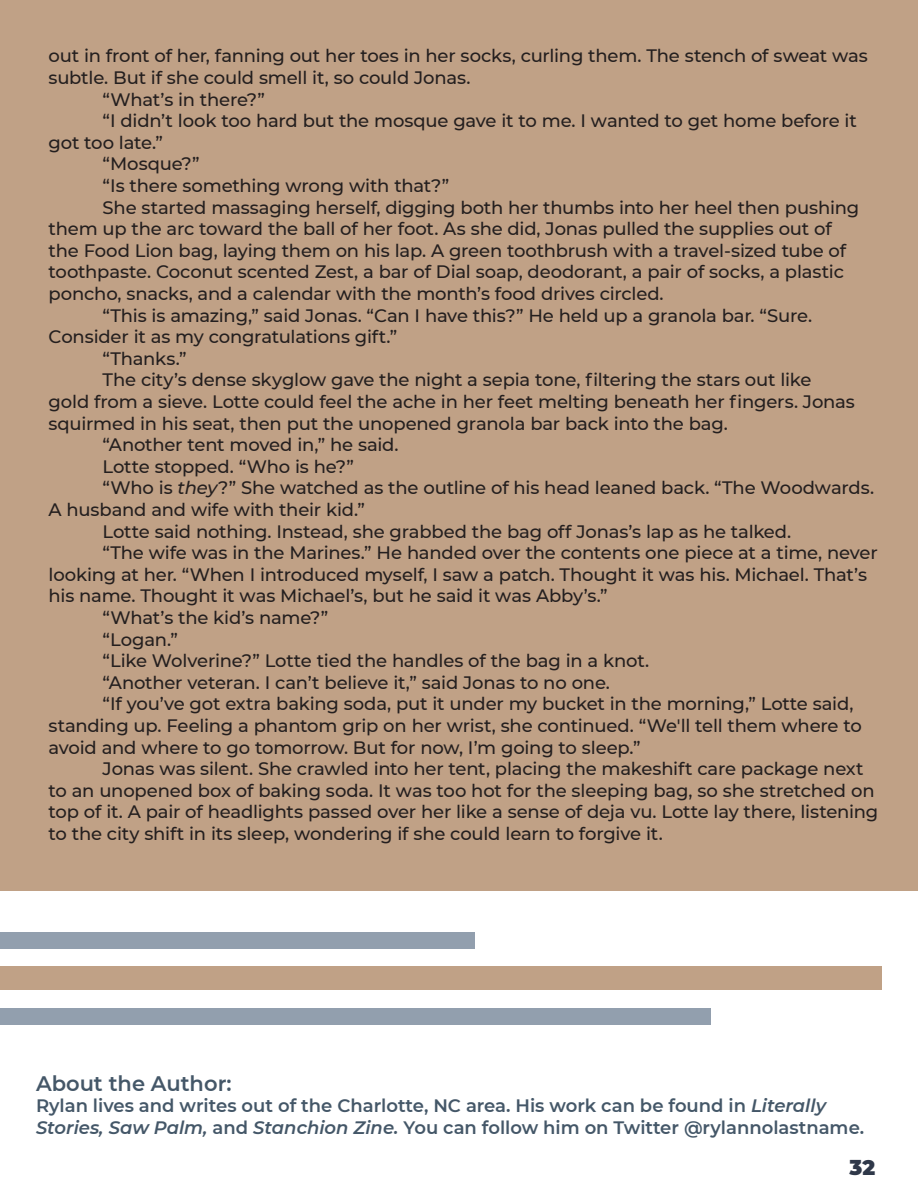
<style>
.page{position:relative;width:918px;height:1188px;background:#fff}
.page>*{position:absolute;margin:0;border:0;box-sizing:border-box;transform-origin:0 0}
.t1{font:600 21px "Montserrat";color:#445768}
.t2{font:900 21px "Montserrat";color:#2f3849}
.t3{font:500 18px "Montserrat";letter-spacing:-.01em;color:#241f1f}
.t4{font:600 18px/21.6px "Montserrat";color:#445768}
.s1{font-style:italic}
</style>
<div class="page">
<div style="left:0;top:0;width:918px;height:891px;background:#c0a186"></div>
<div style="left:0;top:1008px;width:711px;height:16px;background:#929fae"></div>
<div style="left:0;top:967px;width:882px;height:23px;background:#c0a186"></div>
<div style="left:0;top:932px;width:474px;height:17px;background:#929fae"></div>
<p class="t3" style="left:49px;top:43px;width:821px">out in front of her, fanning out her toes in her socks, curling them. The stench of sweat was</p>
<p class="t3" style="left:49px;top:65px;width:424px">subtle. But if she could smell it, so could Jonas.</p>
<p class="t3" style="left:103px;top:87px;width:164px">“What’s in there?”</p>
<p class="t3" style="left:103px;top:108px;width:756px">“I didn’t look too hard but the mosque gave it to me. I wanted to get home before it</p>
<p class="t3" style="left:49px;top:130px;width:116px">got too late.”</p>
<p class="t3" style="left:103px;top:151px;width:99px">“Mosque?”</p>
<p class="t3" style="left:103px;top:173px;width:348px">“Is there something wrong with that?”</p>
<p class="t3" style="left:103px;top:195px;width:758px">She started massaging herself, digging both her thumbs into her heel then pushing</p>
<p class="t3" style="left:49px;top:216px;width:785px">them up the arc toward the ball of her foot. As she did, Jonas pulled the supplies out of</p>
<p class="t3" style="left:49px;top:238px;width:799px">the Food Lion bag, laying them on his lap. A green toothbrush with a travel-sized tube of</p>
<p class="t3" style="left:49px;top:259px;width:797px">toothpaste. Coconut scented Zest, a bar of Dial soap, deodorant, a pair of socks, a plastic</p>
<p class="t3" style="left:49px;top:281px;width:617px">poncho, snacks, and a calendar with the month’s food drives circled.</p>
<p class="t3" style="left:103px;top:303px;width:711px">“This is amazing,” said Jonas. “Can I have this?” He held up a granola bar. “Sure.</p>
<p class="t3" style="left:49px;top:324px;width:350px">Consider it as my congratulations gift.”</p>
<p class="t3" style="left:103px;top:346px;width:86px">“Thanks.”</p>
<p class="t3" style="left:103px;top:367px;width:710px">The city’s dense skyglow gave the night a sepia tone, filtering the stars out like</p>
<p class="t3" style="left:49px;top:389px;width:808px">gold from a sieve. Lotte could feel the ache in her feet melting beneath her fingers. Jonas</p>
<p class="t3" style="left:49px;top:411px;width:681px">squirmed in his seat, then put the unopened granola bar back into the bag.</p>
<p class="t3" style="left:103px;top:432px;width:298px">“Another tent moved in,” he said.</p>
<p class="t3" style="left:103px;top:454px;width:253px">Lotte stopped. “Who is he?”</p>
<p class="t3" style="left:103px;top:475px;width:773px">“Who is <span class="s1">they</span>?” She watched as the outline of his head leaned back. “The Woodwards.</p>
<p class="t3" style="left:49px;top:497px;width:318px">A husband and wife with their kid.”</p>
<p class="t3" style="left:103px;top:519px;width:690px">Lotte said nothing. Instead, she grabbed the bag off Jonas’s lap as he talked.</p>
<p class="t3" style="left:103px;top:540px;width:777px">“The wife was in the Marines.” He handed over the contents one piece at a time, never</p>
<p class="t3" style="left:49px;top:562px;width:820px">looking at her. “When I introduced myself, I saw a patch. Thought it was his. Michael. That’s</p>
<p class="t3" style="left:49px;top:583px;width:561px">his name. Thought it was Michael’s, but he said it was Abby’s.”</p>
<p class="t3" style="left:103px;top:605px;width:227px">“What’s the kid’s name?”</p>
<p class="t3" style="left:103px;top:627px;width:77px">“Logan.”</p>
<p class="t3" style="left:103px;top:648px;width:548px">“Like Wolverine?” Lotte tied the handles of the bag in a knot.</p>
<p class="t3" style="left:103px;top:670px;width:509px">“Another veteran. I can’t believe it,” said Jonas to no one.</p>
<p class="t3" style="left:103px;top:691px;width:752px">“If you’ve got extra baking soda, put it under my bucket in the morning,” Lotte said,</p>
<p class="t3" style="left:49px;top:713px;width:815px">standing up. Feeling a phantom grip on her wrist, she continued. “We'll tell them where to</p>
<p class="t3" style="left:49px;top:735px;width:593px">avoid and where to go tomorrow. But for now, I’m going to sleep.”</p>
<p class="t3" style="left:103px;top:756px;width:763px">Jonas was silent. She crawled into her tent, placing the makeshift care package next</p>
<p class="t3" style="left:49px;top:778px;width:827px">to an unopened box of baking soda. It was too hot for the sleeping bag, so she stretched on</p>
<p class="t3" style="left:49px;top:799px;width:831px">top of it. A pair of headlights passed over her like a sense of deja vu. Lotte lay there, listening</p>
<p class="t3" style="left:49px;top:821px;width:616px">to the city shift in its sleep, wondering if she could learn to forgive it.</p>
<p class="t1" style="left:36px;top:1068px;width:197px">About the Author:</p>
<p class="t4" style="left:36px;top:1094px;width:830px">Rylan lives and writes out of the Charlotte, NC area. His work can be found in <span class="s1">Literally<br>Stories, Saw Palm,</span> and <span class="s1">Stanchion Zine.</span> You can follow him on Twitter @rylannolastname.</p>
<p class="t2" style="left:850px;top:1152px;width:27px">32</p>
</div>
